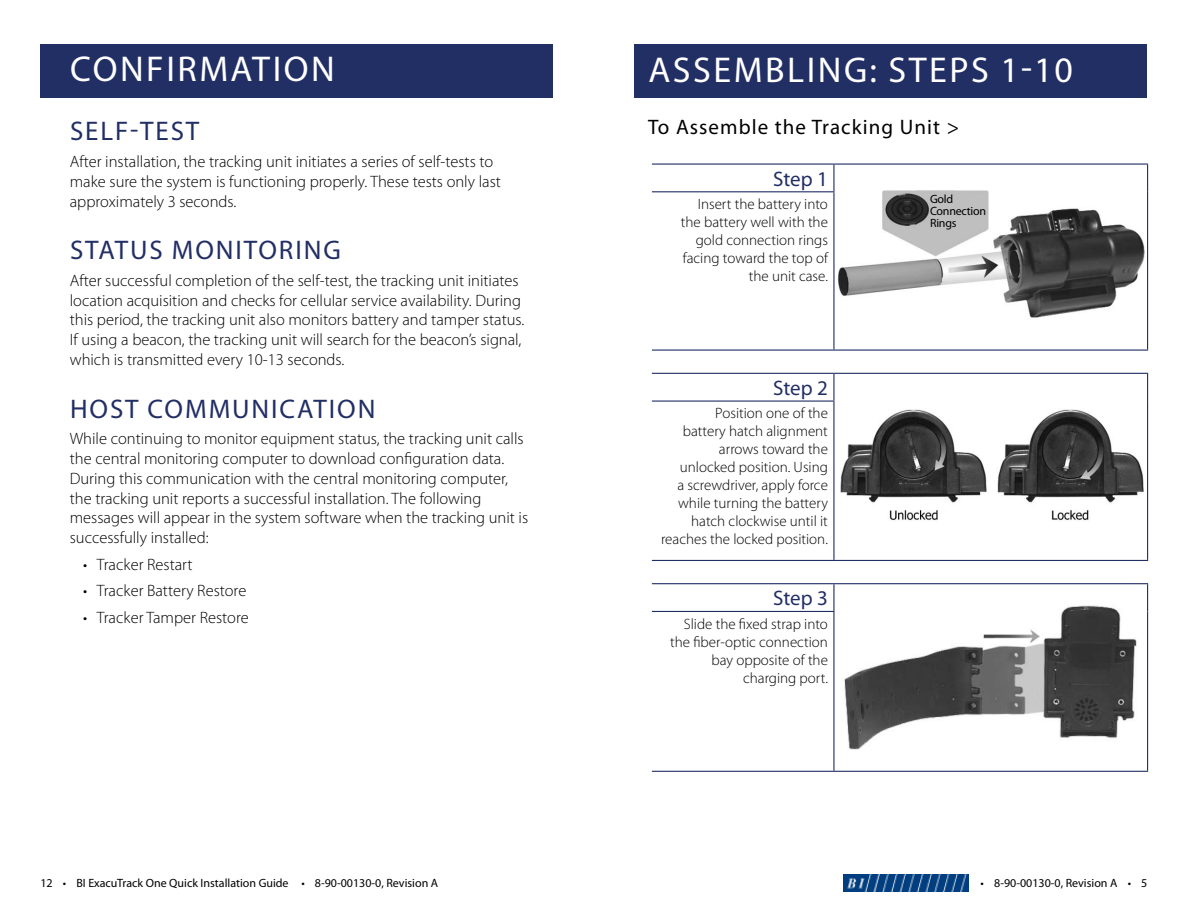
<style>
.page{position:relative;width:1188px;height:918px;background:#fff}
.page>*{position:absolute;margin:0;border:0;box-sizing:border-box;transform-origin:0 0}
.t1{font:36px "Myriad Pro";letter-spacing:.07em;color:#fff}
.t2{font:27px "Myriad Pro";letter-spacing:.07em;color:#222f65}
.t3{font:21px "Myriad Pro";letter-spacing:.05em;color:#000}
.t4{font:21px "Myriad Pro";color:#222f65}
.t5{font:300 16.5px/19.8px "Myriad Pro";color:#000}
.t6{font:300 15px/18px "Myriad Pro";color:#000;text-align:right}
.t7{font:12px "Myriad Pro";color:#000}
.t8{font:12px/12px "Myriad Pro";letter-spacing:-.02em;color:#000}
</style>
<div class="page">
<div style="left:40px;top:44px;width:514px;height:54px;background:#222f65"></div>
<img style="left:843px;top:874px;width:125px;height:18px">
<div style="left:634px;top:44px;width:514px;height:54px;background:#222f65"></div>
<hr style="left:834px;top:164px;width:314px;height:1px;background:#222f65">
<svg style="left:1147px;top:165px;width:1px;height:27px"></svg>
<hr style="left:1147px;top:192px;width:1px;height:158px;background:#222f65">
<svg style="left:1147px;top:374px;width:1px;height:27px"></svg>
<hr style="left:1147px;top:401px;width:1px;height:159px;background:#222f65">
<svg style="left:1147px;top:584px;width:1px;height:27px"></svg>
<hr style="left:1147px;top:611px;width:1px;height:160px;background:#222f65">
<hr style="left:834px;top:771px;width:314px;height:1px;background:#222f65">
<hr style="left:652px;top:164px;width:182px;height:1px;background:#222f65">
<hr style="left:833px;top:165px;width:2px;height:26px;background:#222f65">
<hr style="left:652px;top:191px;width:183px;height:1px;background:#222f65">
<hr style="left:833px;top:192px;width:2px;height:158px;background:#222f65">
<hr style="left:833px;top:374px;width:2px;height:27px;background:#222f65">
<hr style="left:652px;top:401px;width:183px;height:1px;background:#222f65">
<hr style="left:833px;top:402px;width:2px;height:158px;background:#222f65">
<hr style="left:833px;top:584px;width:2px;height:27px;background:#222f65">
<hr style="left:652px;top:611px;width:183px;height:1px;background:#222f65">
<hr style="left:833px;top:612px;width:2px;height:159px;background:#222f65">
<hr style="left:652px;top:771px;width:182px;height:1px;background:#222f65">
<hr style="left:652px;top:350px;width:182px;height:1px;background:#222f65">
<hr style="left:834px;top:350px;width:314px;height:1px;background:#222f65">
<hr style="left:652px;top:373px;width:182px;height:1px;background:#222f65">
<hr style="left:834px;top:373px;width:314px;height:1px;background:#222f65">
<hr style="left:652px;top:560px;width:182px;height:1px;background:#222f65">
<hr style="left:834px;top:560px;width:314px;height:1px;background:#222f65">
<hr style="left:652px;top:583px;width:182px;height:1px;background:#222f65">
<hr style="left:834px;top:583px;width:314px;height:1px;background:#222f65">
<img style="left:837px;top:190px;width:308px;height:128px">
<img style="left:840px;top:409px;width:304px;height:112px">
<img style="left:844px;top:605px;width:293px;height:145px">
<h1 class="t1" style="left:70px;top:47px;width:266px">Confirmation</h1>
<h2 class="t2" style="left:70px;top:115px;width:131px">Self-Test</h2>
<p class="t5" style="left:70px;top:152px;width:433px">After installation, the tracking unit initiates a series of self-tests to make sure the system is functioning properly. These tests only last approximately 3 seconds.</p>
<h2 class="t2" style="left:70px;top:233px;width:270px">Status Monitoring</h2>
<p class="t5" style="left:70px;top:271px;width:456px">After successful completion of the self-test, the tracking unit initiates location acquisition and checks for cellular service availability. During this period, the tracking unit also monitors battery and tamper status.<br>If using a beacon, the tracking unit will search for the beacon’s signal, which is transmitted every 10-13 seconds.</p>
<h2 class="t2" style="left:70px;top:392px;width:307px">Host Comm unication</h2>
<p class="t5" style="left:70px;top:429px;width:460px">While continuing to monitor equipment status, the tracking unit calls the central monitoring computer to download configuration data.<br>During this communication with the central monitoring computer, the tracking unit reports a successful installation. The following messages will appear in the system software when the tracking unit is successfully installed:</p>
<p class="t5" style="left:83px;top:555px;width:111px">• Tracker Restart</p>
<p class="t5" style="left:83px;top:581px;width:165px">• Tracker Battery Restore</p>
<p class="t5" style="left:83px;top:608px;width:167px">• Tracker Tamper Restore</p>
<p class="t7" style="left:40px;top:875px;width:399px">12 • BI ExacuTrack One Quick Installation Guide • 8-90-00130-0, Revision A</p>
<h1 class="t1" style="left:648px;top:47px;width:426px">Assembling: Steps 1-10</h1>
<p class="t3" style="left:648px;top:114px;width:313px">To Assemble the Tracking Unit &gt;</p>
<p class="t4" style="left:773px;top:166px;width:56px">Step 1</p>
<p class="t6" style="left:681px;top:195px;width:149px">Insert the battery into the battery well with the gold connection rings facing toward the top of the unit case.</p>
<p class="t8" style="left:930px;top:193px;width:58px">Gold<br>Connection<br>Rings</p>
<p class="t4" style="left:773px;top:375px;width:56px">Step 2</p>
<p class="t6" style="left:661px;top:405px;width:168px">Position one of the<br>battery hatch alignment arrows toward the unlocked position. Using<br>a screwdriver, apply force while turning the battery hatch clockwise until it reaches the locked position.</p>
<p class="t4" style="left:773px;top:585px;width:56px">Step 3</p>
<p class="t6" style="left:670px;top:615px;width:159px">Slide the fixed strap into the fiber-optic connection bay opposite of the charging port.</p>
<p class="t7" style="left:981px;top:875px;width:168px">• 8-90-00130-0, Revision A • 5</p>
</div>
